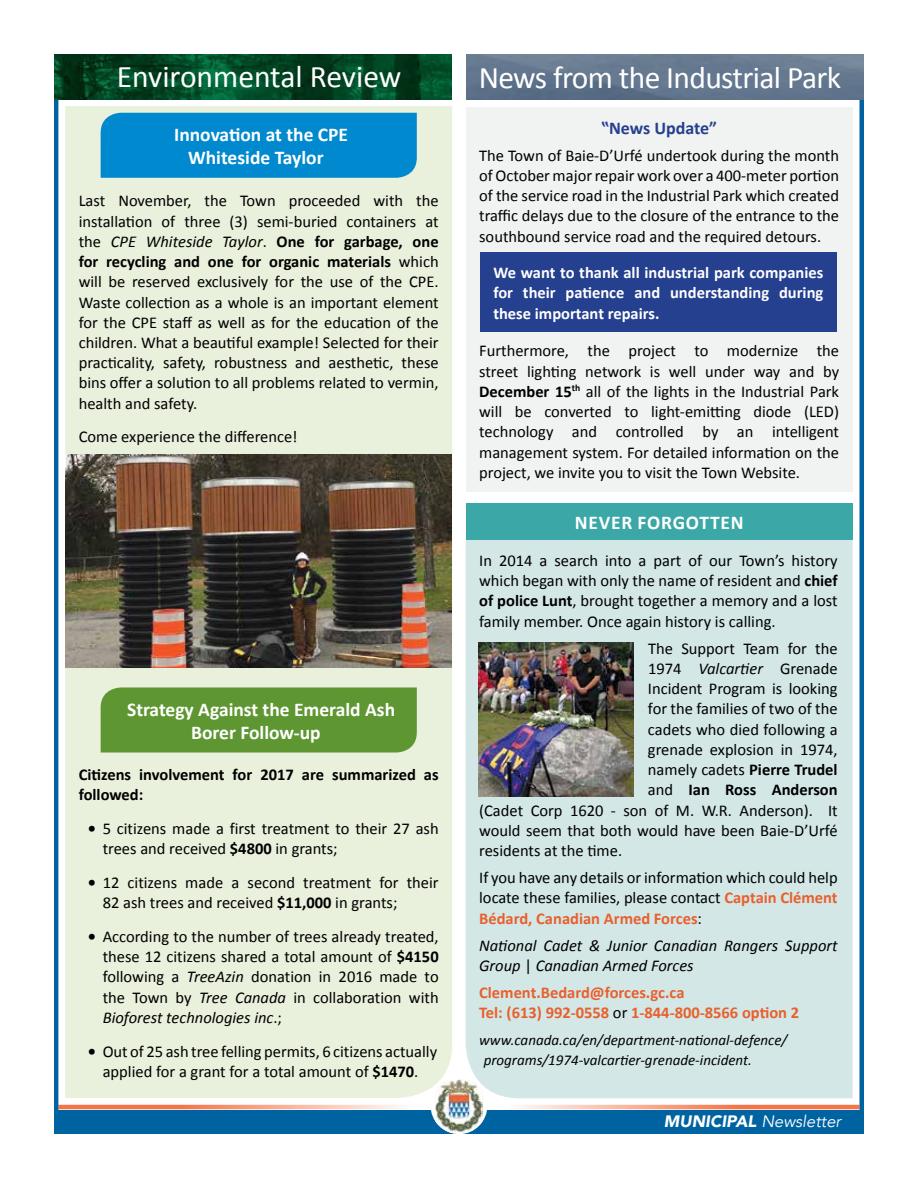
<style>
.page{position:relative;width:918px;height:1188px;background:#fff}
.page>*{position:absolute;margin:0;border:0;box-sizing:border-box;transform-origin:0 0}
.t1{font:31.5px "Calibri";letter-spacing:-.02em;color:#fff}
.t2{font:31.5px "Calibri";color:#fff}
.t3{font:700 19.5px/23.4px "Calibri";color:#fff;text-align:center}
.t4{font:700 19.5px "Calibri";letter-spacing:.04em;color:#fff}
.t5{font:700 18px "Calibri";color:#25408f}
.t6{font:16.5px/20.2px "Calibri";color:#000;text-align:justify}
.t7{font:700 16.5px/20.2px "Calibri";color:#fff;text-align:justify}
.t8{font:700 16.5px/20.2px "Calibri";color:#000}
.t9{font:italic 16.5px/20.2px "Calibri";color:#000}
.t10{font:700 16.5px/20.2px "Calibri";color:#e8602e}
.t11{font:italic 16.5px "Avenir";color:#fff}
.t12{font:italic 15px/20.2px "Calibri";color:#000}
.s1{font-style:italic}
.s2{font-weight:700}
.s3{font-weight:400}
.s4{font-weight:700;color:#e8602e}
.s5{font-style:normal}
.s6{font-weight:400;color:#000}
.s7{font-weight:900}
</style>
<div class="page">
<svg style="left:515px;top:1105px;width:344px;height:4px"></svg>
<svg style="left:58px;top:1105px;width:346px;height:4px"></svg>
<div style="left:54px;top:1111px;width:810px;height:23px;background:#0063a1"></div>
<hr style="left:860px;top:88px;width:4px;height:1026px;background:#0063a1">
<hr style="left:54px;top:88px;width:4px;height:1024px;background:#0063a1">
<div style="left:431px;top:1077px;width:56px;height:57px;background:#fff;border-radius:50%"></div>
<img style="left:435px;top:1080px;width:48px;height:54px">
<div style="left:466px;top:55px;width:398px;height:45px;background:linear-gradient(to bottom,#6e8196,#5a6e87)"></div>
<img style="left:54px;top:54px;width:398px;height:45px">
<div style="left:65px;top:106px;width:387px;height:992px;background:#e9f0dc"></div>
<div style="left:101px;top:113px;width:316px;height:65px;background:#0089cf"></div>
<div style="left:101px;top:687px;width:316px;height:66px;background:#5e9732"></div>
<img style="left:65px;top:455px;width:387px;height:213px">
<div style="left:466px;top:540px;width:387px;height:558px;background:#d3e7e6"></div>
<div style="left:466px;top:107px;width:387px;height:384px;background:#f1f2f2"></div>
<div style="left:480px;top:252px;width:357px;height:80px;background:#25408f"></div>
<div style="left:466px;top:504px;width:387px;height:36px;background:#3ba8a7"></div>
<img style="left:479px;top:643px;width:155px;height:153px">
<h1 class="t2" style="left:117px;top:56px;width:286px">Environmental Review</h1>
<p class="t3" style="left:174px;top:123px;width:175px">Innovation at the CPE<br>Whiteside Taylor</p>
<p class="t6" style="left:79px;top:191px;width:362px">Last November, the Town proceeded with the installation of three (3) semi-buried containers at the <span class="s1">CPE Whiteside Taylor</span>. <span class="s2">One for garbage, one for recycling and one for organic materials</span> which will be reserved exclusively for the use of the CPE.<br>Waste collection as a whole is an important element for the CPE staff as well as for the education of the children. What a beautiful example! Selected for their practicality, safety, robustness and aesthetic, these bins offer a solution to all problems related to vermin, health and safety.</p>
<p class="t6" style="left:79px;top:427px;width:220px">Come experience the difference!</p>
<p class="t3" style="left:127px;top:697px;width:270px">Strategy Against the Emerald Ash<br>Borer Follow-up</p>
<p class="t8" style="left:79px;top:764px;width:362px">Citizens involvement for 2017 are summarized as followed:</p>
<p class="t6" style="left:103px;top:818px;width:337px;text-indent:-15px"><span class="s2">•</span> 5 citizens made a first treatment to their 27 ash trees and received <span class="s2">$4800</span> in grants;</p>
<p class="t6" style="left:103px;top:872px;width:337px;text-indent:-15px"><span class="s2">•</span> 12 citizens made a second treatment for their<br>82 ash trees and received <span class="s2">$11,000</span> in grants;</p>
<p class="t6" style="left:103px;top:926px;width:338px;text-indent:-15px"><span class="s2">•</span> According to the number of trees already treated, these 12 citizens shared a total amount of <span class="s2">$4150 </span>following a <span class="s1">TreeAzin</span> donation in 2016 made to the Town by <span class="s1">Tree Canada</span> in collaboration with <span class="s1">Bioforest technologies inc</span>.;</p>
<p class="t6" style="left:88px;top:1041px;width:351px;text-align:center"><span class="s2">•</span> Out of 25 ash tree felling permits, 6 citizens actually applied for a grant for a total amount of <span class="s2">$1470</span>.</p>
<h1 class="t1" style="left:479px;top:58px;width:364px">News from the Industrial Park</h1>
<p class="t5" style="left:601px;top:116px;width:117px">‟News Update”</p>
<p class="t6" style="left:479px;top:145px;width:361px">The Town of Baie-D’Urfé undertook during the month of October major repair work over a 400-meter portion of the service road in the Industrial Park which created traffic delays due to the closure of the entrance to the southbound service road and the required detours.</p>
<p class="t7" style="left:493px;top:263px;width:332px">We want to thank all industrial park companies for their patience and understanding during these important repairs.</p>
<p class="t6" style="left:479px;top:341px;width:361px">Furthermore, the project to modernize the street lighting network is well under way and by <span class="s2">December 15</span><sup>th</sup> all of the lights in the Industrial Park will be converted to light-emitting diode (LED) technology and controlled by an intelligent management system. For detailed information on the project, we invite you to visit the Town Website.</p>
<p class="t4" style="left:575px;top:510px;width:170px">NEVER FORGOTTEN</p>
<p class="t6" style="left:479px;top:550px;width:360px">In 2014 a search into a part of our Town’s history which began with only the name of resident and <span class="s2">chief of police Lunt</span>, brought together a memory and a lost family member. Once again history is calling.</p>
<p class="t6" style="left:648px;top:638px;width:191px">The Support Team for the</p>
<p class="t6" style="left:648px;top:658px;width:191px">1974 <span class="s1">Valcartier</span> Grenade</p>
<p class="t6" style="left:648px;top:679px;width:191px">Incident Program is looking</p>
<p class="t6" style="left:648px;top:699px;width:191px">for the families of two of the</p>
<p class="t6" style="left:648px;top:719px;width:191px">cadets who died following a</p>
<p class="t6" style="left:648px;top:739px;width:191px">grenade explosion in 1974,</p>
<p class="t6" style="left:648px;top:760px;width:191px">namely cadets <span class="s2">Pierre Trudel</span></p>
<p class="t8" style="left:648px;top:780px;width:191px"><span class="s3">and</span> Ian Ross Anderson</p>
<p class="t6" style="left:479px;top:800px;width:360px">(Cadet Corp 1620 - son of M. W.R. Anderson). It</p>
<p class="t6" style="left:479px;top:820px;width:360px">would seem that both would have been Baie-D’Urfé</p>
<p class="t6" style="left:479px;top:841px;width:144px">residents at the time.</p>
<p class="t6" style="left:479px;top:868px;width:360px">If you have any details or information which could help locate these families, please contact <span class="s4">Captain Clément Bédard, Canadian Armed Forces</span>:</p>
<p class="t9" style="left:479px;top:934px;width:360px">National Cadet &amp; Junior Canadian Rangers Support<br>Group <span class="s5">|</span> Canadian Armed Forces</p>
<p class="t10" style="left:479px;top:982px;width:322px">Clement.Bedard@forces.gc.ca<br>Tel: (613) 992-0558 <span class="s6">or</span> 1-844-800-8566 option 2</p>
<p class="t12" style="left:484px;top:1029px;width:305px;text-indent:-4px">www.canada.ca/en/department-national-defence/ programs/1974-valcartier-grenade-incident.</p>
<p class="t11" style="left:664px;top:1112px;width:179px"><span class="s7">MUNICIPAL</span> Newsletter</p>
</div>
